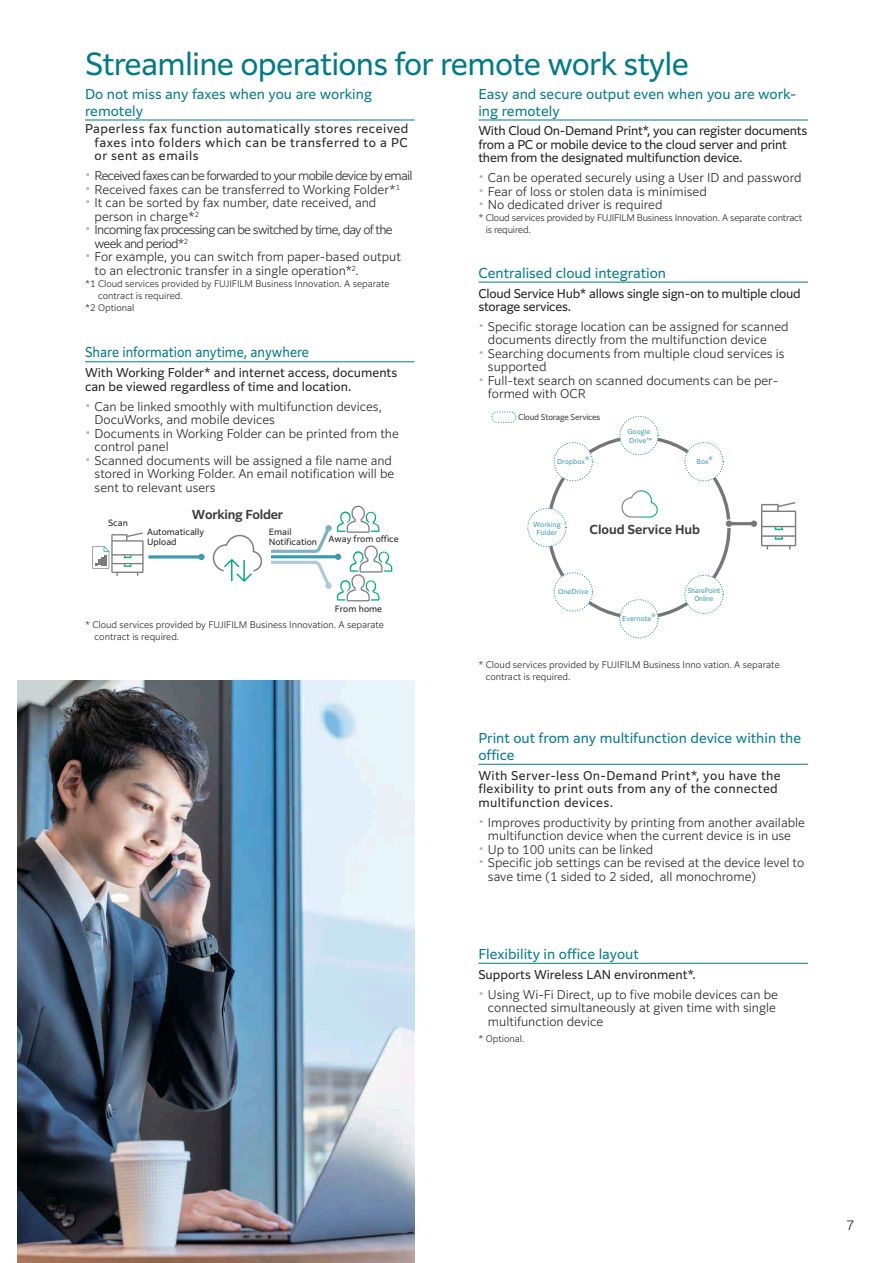
<style>
.page{position:relative;width:893px;height:1263px;background:#fff}
.page>*{position:absolute;margin:0;border:0;box-sizing:border-box;transform-origin:0 0}
.t1{font:30px "Clarimo UDPE";letter-spacing:-.025em;color:#007a89}
.t2{font:13.5px/16.5px "Clarimo UDPE";color:#007a89}
.t3{font:13.5px "Clarimo UDPE";color:#007a89;scale:.92 1}
.t4{font:300 12.75px "Clarimo UDPE";color:#231f20}
.t5{font:600 12.3px "Clarimo UDPE";letter-spacing:-.02em;color:#3b3b3c}
.t6{font:600 12.15px "Clarimo UDPE";color:#3b3b3c}
.t7{font:300 12px/13.5px "Clarimo UDPE";color:#231f20}
.t8{font:12px/13.5px "Clarimo UDPE";color:#231f20}
.t9{font:12px/13.5px "Clarimo UDPE";letter-spacing:-.02em;color:#231f20}
.t10{font:300 12px/13.5px "Clarimo UDPE";letter-spacing:-.06em;color:#231f20}
.t11{font:12px/13.5px "Clarimo UDPE";letter-spacing:.03em;color:#231f20}
.t12{font:300 9px/12px "Clarimo UDPE";color:#231f20}
.t13{font:300 9px/12px "Clarimo UDPE";letter-spacing:-.02em;color:#231f20}
.t14{font:8.55px/10.4px "Clarimo UDPE";color:#231f20}
.t15{font:7.95px "Clarimo UDPE";letter-spacing:-.02em;color:#3b3b3c}
.t16{font:6.75px/8.1px "Clarimo UDPE";color:#399aae}
.t17{font:6.75px/8.1px "Clarimo UDPE";letter-spacing:-.02em;color:#399aae;text-align:center;scale:.95 1}
.s1{font-size:15px;color:#b3b5b8}
</style>
<div class="page">
<img style="left:17px;top:680px;width:398px;height:583px">
<hr style="left:478px;top:282px;width:330px;height:1px;background:#007a89">
<div style="left:684px;top:575px;width:40px;height:39px;border:1px dashed #399aae;border-radius:50%"></div>
<div style="left:554px;top:442px;width:39px;height:39px;border:1px dashed #399aae;border-radius:50%"></div>
<div style="left:619px;top:416px;width:40px;height:39px;border:1px dashed #399aae;border-radius:50%"></div>
<div style="left:684px;top:442px;width:40px;height:39px;border:1px dashed #399aae;border-radius:50%"></div>
<div style="left:619px;top:599px;width:40px;height:39px;border:1px dashed #399aae;border-radius:50%"></div>
<div style="left:554px;top:572px;width:39px;height:40px;border:1px dashed #399aae;border-radius:50%"></div>
<div style="left:527px;top:508px;width:40px;height:39px;border:1px dashed #399aae;border-radius:50%"></div>
<div style="left:491px;top:411px;width:25px;height:12px;border:1px dashed #399aae;border-radius:5px"></div>
<svg style="left:723px;top:502px;width:73px;height:48px"></svg>
<svg style="left:621px;top:490px;width:37px;height:27px"></svg>
<hr style="left:85px;top:361px;width:330px;height:1px;background:#007a89">
<hr style="left:148px;top:555px;width:52px;height:3px;background:#399aae">
<div style="left:198px;top:554px;width:7px;height:6px;background:#399aae;border-radius:50%"></div>
<svg style="left:271px;top:506px;width:121px;height:95px"></svg>
<svg style="left:213px;top:535px;width:49px;height:46px"></svg>
<svg style="left:92px;top:532px;width:52px;height:44px"></svg>
<hr style="left:478px;top:120px;width:330px;height:1px;background:#007a89">
<hr style="left:478px;top:764px;width:330px;height:1px;background:#007a89">
<hr style="left:478px;top:963px;width:330px;height:1px;background:#007a89">
<hr style="left:85px;top:120px;width:330px;height:1px;background:#007a89">
<h1 class="t1" style="left:85px;top:40px;width:605px">Streamline operations for remote work style</h1>
<p class="t2" style="left:85px;top:85px;width:289px">Do not miss any faxes when you are working remotely</p>
<p class="t8" style="left:95px;top:121px;width:315px;text-align:justify;text-indent:-10px">Paperless fax function automatically stores received faxes into folders which can be transferred to a PC or sent as emails</p>
<p class="t10" style="left:85px;top:168px;width:329px"><span class="s1">•</span> Received faxes can be forwarded to your mobile device by email</p>
<p class="t7" style="left:85px;top:181px;width:317px"><span class="s1">•</span> Received faxes can be transferred to Working Folder*<sup>1</sup></p>
<p class="t7" style="left:95px;top:195px;width:283px;text-indent:-10px"><span class="s1">•</span> It can be sorted by fax number, date received, and person in charge*<sup>2</sup></p>
<p class="t10" style="left:95px;top:222px;width:300px;text-indent:-10px"><span class="s1">•</span> Incoming fax processing can be switched by time, day of the week and period*<sup>2</sup></p>
<p class="t7" style="left:95px;top:249px;width:308px;text-indent:-10px"><span class="s1">•</span> For example, you can switch from paper-based output to an electronic transfer in a single operation*<sup>2</sup>.</p>
<p class="t12" style="left:85px;top:277px;width:306px">*1 Cloud services provided by FUJIFILM Business Innovation. A separate</p>
<p class="t12" style="left:98px;top:289px;width:86px">contract is required.</p>
<p class="t12" style="left:85px;top:301px;width:51px">*2 Optional</p>
<p class="t3" style="left:85px;top:342px;width:245px">Share information anytime, anywhere</p>
<p class="t8" style="left:85px;top:365px;width:314px">With Working Folder* and internet access, documents can be viewed regardless of time and location.</p>
<p class="t7" style="left:95px;top:398px;width:289px;text-indent:-10px"><span class="s1">•</span> Can be linked smoothly with multifunction devices,<br>DocuWorks, and mobile devices</p>
<p class="t7" style="left:95px;top:425px;width:306px;text-indent:-10px"><span class="s1">•</span> Documents in Working Folder can be printed from the control panel</p>
<p class="t7" style="left:95px;top:452px;width:301px;text-indent:-10px"><span class="s1">•</span> Scanned documents will be assigned a file name and stored in Working Folder. An email notification will be sent to relevant users</p>
<p class="t14" style="left:108px;top:517px;width:21px">Scan</p>
<p class="t5" style="left:192px;top:504px;width:93px">Working Folder</p>
<p class="t14" style="left:269px;top:526px;width:50px">Email<br>Notification</p>
<p class="t14" style="left:147px;top:526px;width:59px">Automatically<br>Upload</p>
<p class="t14" style="left:329px;top:532px;width:72px">Away from office</p>
<p class="t14" style="left:335px;top:603px;width:49px">From home</p>
<p class="t12" style="left:95px;top:618px;width:291px;text-indent:-10px">* Cloud services provided by FUJIFILM Business Innovation. A separate contract is required.</p>
<p class="t2" style="left:478px;top:85px;width:320px">Easy and secure output even when you are work&shy;ing remotely</p>
<p class="t9" style="left:478px;top:123px;width:330px">With Cloud On-Demand Print*, you can register documents from a PC or mobile device to the cloud server and print them from the designated multifunction device.</p>
<p class="t7" style="left:478px;top:170px;width:325px"><span class="s1">•</span> Can be operated securely using a User ID and password</p>
<p class="t7" style="left:478px;top:184px;width:230px"><span class="s1">•</span> Fear of loss or stolen data is minimised</p>
<p class="t7" style="left:478px;top:197px;width:186px"><span class="s1">•</span> No dedicated driver is required</p>
<p class="t13" style="left:486px;top:211px;width:318px;text-indent:-7px">* Cloud services provided by FUJIFILM Business Innovation. A separate contract is required.</p>
<p class="t2" style="left:478px;top:263px;width:189px">Centralised cloud integration</p>
<p class="t9" style="left:478px;top:285px;width:324px">Cloud Service Hub* allows single sign-on to multiple cloud storage services.</p>
<p class="t7" style="left:488px;top:319px;width:302px;text-indent:-10px"><span class="s1">•</span> Specific storage location can be assigned for scanned documents directly from the multifunction device</p>
<p class="t7" style="left:488px;top:346px;width:298px;text-indent:-10px"><span class="s1">•</span> Searching documents from multiple cloud services is supported</p>
<p class="t7" style="left:488px;top:373px;width:292px;text-indent:-10px"><span class="s1">•</span> Full-text search on scanned documents can be per&shy;formed with OCR</p>
<p class="t15" style="left:518px;top:411px;width:84px">Cloud Storage Services</p>
<p class="t16" style="left:557px;top:457px;width:34px">Dropbox®</p>
<p class="t16" style="left:627px;top:427px;width:26px">Google<br>Drive™</p>
<p class="t16" style="left:696px;top:457px;width:18px">Box®</p>
<p class="t16" style="left:533px;top:520px;width:29px;text-align:center">Working<br>Folder</p>
<p class="t6" style="left:589px;top:519px;width:112px">Cloud Service Hub</p>
<p class="t16" style="left:558px;top:587px;width:32px">OneDrive</p>
<p class="t16" style="left:622px;top:614px;width:35px">Evernote®</p>
<p class="t17" style="left:688px;top:586px;width:36px">SharePoint<br>Online</p>
<p class="t12" style="left:486px;top:658px;width:296px;text-indent:-7px">* Cloud services provided by FUJIFILM Business Inno vation. A separate contract is required.</p>
<p class="t2" style="left:478px;top:729px;width:324px">Print out from any multifunction device within the office</p>
<p class="t11" style="left:478px;top:767px;width:304px">With Server-less On-Demand Print*, you have the flexibility to print outs from any of the connected multifunction devices.</p>
<p class="t7" style="left:478px;top:814px;width:328px;text-align:center"><span class="s1">•</span> Improves productivity by printing from another available multifunction device when the current device is in use</p>
<p class="t7" style="left:478px;top:841px;width:176px"><span class="s1">•</span> Up to 100 units can be linked</p>
<p class="t7" style="left:488px;top:855px;width:318px;text-indent:-10px"><span class="s1">•</span> Specific job settings can be revised at the device level to save time (1 sided to 2 sided, all monochrome)</p>
<p class="t2" style="left:478px;top:944px;width:162px">Flexibility in office layout</p>
<p class="t8" style="left:478px;top:966px;width:219px">Supports Wireless LAN environment*.</p>
<p class="t7" style="left:488px;top:986px;width:291px;text-indent:-10px"><span class="s1">•</span> Using Wi-Fi Direct, up to five mobile devices can be connected simultaneously at given time with single multifunction device</p>
<p class="t12" style="left:478px;top:1032px;width:48px">* Optional.</p>
<p class="t4" style="left:846px;top:1215px;width:10px">7</p>
</div>
